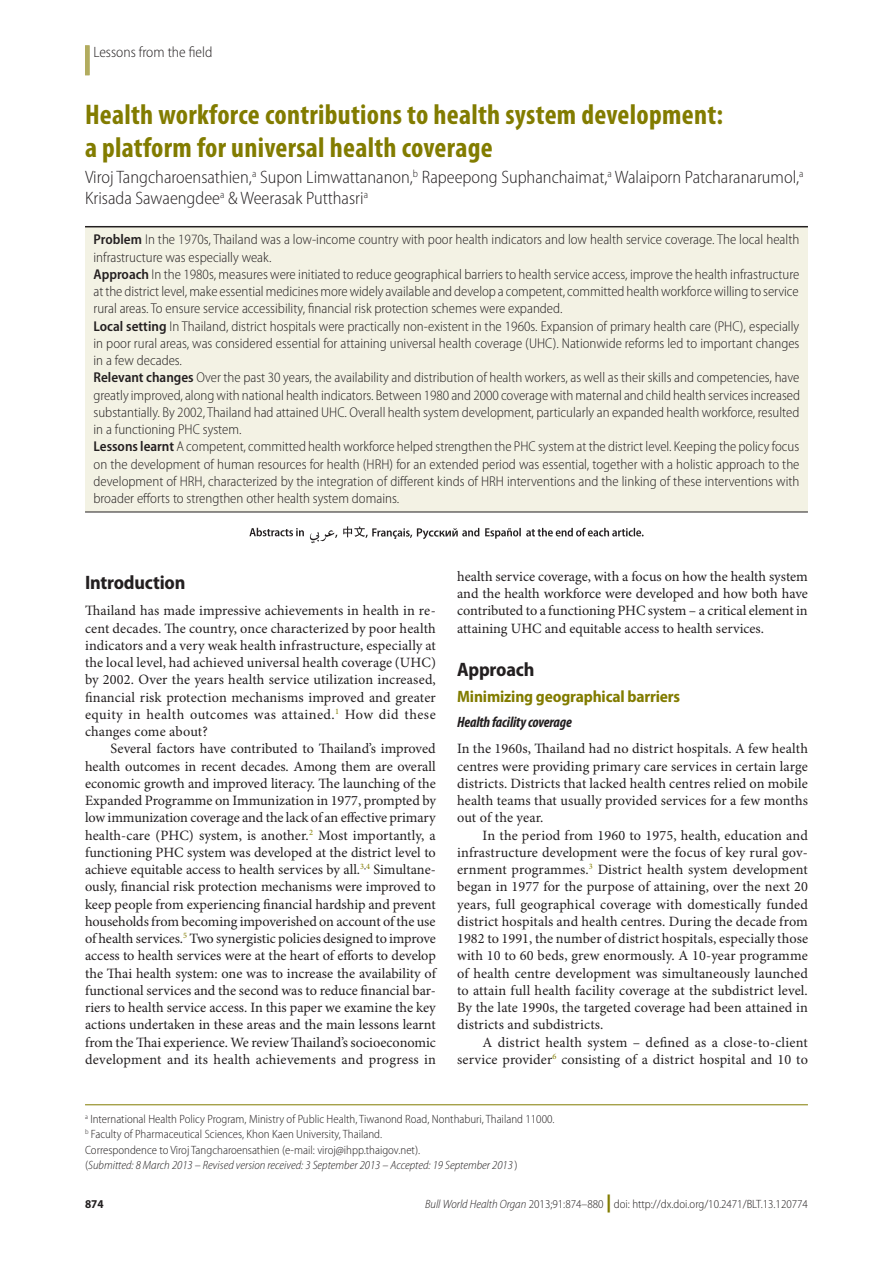
<style>
.page{position:relative;width:893px;height:1263px;background:#fff}
.page>*{position:absolute;margin:0;border:0;box-sizing:border-box;transform-origin:0 0}
.Article_Title{font:700 condensed 28.5px/33.8px "Myriad Pro";letter-spacing:.01em;color:#827c00}
.Head_1{font:700 semi-condensed 19.5px "Myriad Pro";letter-spacing:-.01em;color:#231f20}
.Authors{font:300 semi-condensed 18px/21px "Myriad Pro";color:#231f20}
.Head_2_no_space_abov{font:700 semi-condensed 16.5px "Myriad Pro";letter-spacing:-.01em;color:#827c00}
.Head_3_no_space_abov{font:italic 700 condensed 15px "Myriad Pro";letter-spacing:-.01em;color:#231f20}
.Section_Title{font:300 semi-condensed 15px "Myriad Pro";color:#231f20}
.Para_Ind{font:14.25px/17.2px "Minion Pro";letter-spacing:.01em;color:#231f20;text-align:justify}
.Abstract_No_Ind{font:300 semi-condensed 14.25px/17.2px "Myriad Pro";color:#231f20;text-align:justify}
.Para_No_Ind{font:14.25px/17.2px "Minion Pro";letter-spacing:.01em;color:#231f20;text-align:justify}
.Affiliations{font:300 semi-condensed 12px "Myriad Pro";color:#231f20}
.Submission_info{font:italic 300 semi-condensed 12px "Myriad Pro";color:#231f20}
.t1{font:700 semi-condensed 12px "Myriad Pro";color:#231f20}
.s1{font-weight:600}
.s2{font-style:normal}
.s3{font-style:italic}
.s4{font-weight:900;font-stretch:normal;font-size:18px;color:#827c00}
</style>
<div class="page">
<div style="left:85px;top:45px;width:5px;height:30px;background:#b2ac5f"></div>
<div style="left:85px;top:226px;width:723px;height:286px;background:#f3f2e4"></div>
<hr style="left:85px;top:1104px;width:723px;height:1px;background:#827c00">
<hr style="left:85px;top:226px;width:723px;height:1px;background:#231f20">
<hr style="left:85px;top:512px;width:723px;height:1px;background:#231f20">
<svg style="left:310px;top:526px;width:334px;height:17px"></svg>
<svg style="left:249px;top:528px;width:55px;height:8px"></svg>
<p class="Section_Title" style="left:94px;top:44px;width:120px">Lessons from the field</p>
<p class="Article_Title" style="left:85px;top:98px;width:640px">Health workforce contributions to health system development: a platform for universal health coverage</p>
<p class="Authors" style="left:85px;top:167px;width:720px">Viroj Tangcharoensathien,<sup>a</sup> Supon Limwattananon,<sup>b</sup> Rapeepong Suphanchaimat,<sup>a</sup> Walaiporn Patcharanarumol,<sup>a<br></sup>Krisada Sawaengdee<sup>a</sup> &amp; Weerasak Putthasri<sup>a</sup></p>
<p class="Abstract_No_Ind" style="left:94px;top:231px;width:707px"><span class="s1">Problem</span> In the 1970s, Thailand was a low-income country with poor health indicators and low health service coverage. The local health infrastructure was especially weak.</p>
<p class="Abstract_No_Ind" style="left:94px;top:266px;width:707px"><span class="s1">Approach</span> In the 1980s, measures were initiated to reduce geographical barriers to health service access, improve the health infrastructure at the district level, make essential medicines more widely available and develop a competent, committed health workforce willing to service rural areas. To ensure service accessibility, financial risk protection schemes were expanded.</p>
<p class="Abstract_No_Ind" style="left:94px;top:318px;width:707px"><span class="s1">Local setting</span> In Thailand, district hospitals were practically non-existent in the 1960s. Expansion of primary health care (PHC), especially in poor rural areas, was considered essential for attaining universal health coverage (UHC). Nationwide reforms led to important changes in a few decades.</p>
<p class="Abstract_No_Ind" style="left:94px;top:369px;width:708px"><span class="s1">Relevant changes</span> Over the past 30 years, the availability and distribution of health workers, as well as their skills and competencies, have greatly improved, along with national health indicators. Between 1980 and 2000 coverage with maternal and child health services increased substantially. By 2002, Thailand had attained UHC. Overall health system development, particularly an expanded health workforce, resulted in a functioning PHC system.</p>
<p class="Abstract_No_Ind" style="left:94px;top:438px;width:707px"><span class="s1">Lessons learnt</span> A competent, committed health workforce helped strengthen the PHC system at the district level. Keeping the policy focus on the development of human resources for health (HRH) for an extended period was essential, together with a holistic approach to the development of HRH, characterized by the integration of different kinds of HRH interventions and the linking of these interventions with broader efforts to strengthen other health system domains.</p>
<p class="Head_1" style="left:85px;top:572px;width:102px">Introduction</p>
<p class="Para_No_Ind" style="left:85px;top:603px;width:352px">Thailand has made impressive achievements in health in re&shy;cent decades. The country, once characterized by poor health indicators and a very weak health infrastructure, especially at the local level, had achieved universal health coverage (UHC) by 2002. Over the years health service utilization increased, financial risk protection mechanisms improved and greater equity in health outcomes was attained.<sup>1</sup> How did these changes come about?</p>
<p class="Para_Ind" style="left:85px;top:741px;width:353px;text-indent:26px">Several factors have contributed to Thailand’s improved health outcomes in recent decades. Among them are overall economic growth and improved literacy. The launching of the Expanded Programme on Immunization in 1977, prompted by low immunization coverage and the lack of an effective primary health-care (PHC) system, is another.<sup>2</sup> Most importantly, a functioning PHC system was developed at the district level to achieve equitable access to health services by all.<sup>3</sup><sup>,</sup><sup>4</sup> Simultane&shy;ously, financial risk protection mechanisms were improved to keep people from experiencing financial hardship and prevent households from becoming impoverished on account of the use of health services.<sup>5</sup> Two synergistic policies designed to improve access to health services were at the heart of efforts to develop the Thai health system: one was to increase the availability of functional services and the second was to reduce financial bar&shy;riers to health service access. In this paper we examine the key actions undertaken in these areas and the main lessons learnt from the Thai experience. We review Thailand’s socioeconomic development and its health achievements and progress in</p>
<p class="Para_Ind" style="left:457px;top:568px;width:352px">health service coverage, with a focus on how the health system and the health workforce were developed and how both have contributed to a functioning PHC system – a critical element in attaining UHC and equitable access to health services.</p>
<p class="Head_1" style="left:457px;top:658px;width:79px">Approach</p>
<p class="Head_2_no_space_abov" style="left:457px;top:687px;width:225px">Minimizing geographical barriers</p>
<p class="Head_3_no_space_abov" style="left:457px;top:714px;width:116px">Health facility coverage</p>
<p class="Para_No_Ind" style="left:457px;top:741px;width:352px">In the 1960s, Thailand had no district hospitals. A few health centres were providing primary care services in certain large districts. Districts that lacked health centres relied on mobile health teams that usually provided services for a few months out of the year.</p>
<p class="Para_Ind" style="left:457px;top:827px;width:353px;text-indent:26px">In the period from 1960 to 1975, health, education and infrastructure development were the focus of key rural gov&shy;ernment programmes.<sup>3</sup> District health system development began in 1977 for the purpose of attaining, over the next 20 years, full geographical coverage with domestically funded district hospitals and health centres. During the decade from 1982 to 1991, the number of district hospitals, especially those with 10 to 60 beds, grew enormously. A 10-year programme of health centre development was simultaneously launched to attain full health facility coverage at the subdistrict level.<br>By the late 1990s, the targeted coverage had been attained in districts and subdistricts.</p>
<p class="Para_Ind" style="left:457px;top:1034px;width:352px;text-align:right">A district health system – defined as a close-to-client service provider<sup>6</sup> consisting of a district hospital and 10 to</p>
<p class="Affiliations" style="left:85px;top:1112px;width:471px"><sup>a</sup> International Health Policy Program, Ministry of Public Health, Tiwanond Road, Nonthaburi, Thailand 11000.</p>
<p class="Affiliations" style="left:85px;top:1128px;width:299px"><sup>b</sup> Faculty of Pharmaceutical Sciences, Khon Kaen University, Thailand.</p>
<p class="Affiliations" style="left:85px;top:1143px;width:337px">Correspondence to Viroj Tangcharoensathien (e-mail: viroj@ihpp.thaigov.net).</p>
<p class="Submission_info" style="left:85px;top:1159px;width:434px"><span class="s2">(</span>Submitted: 8 March 2013 – Revised version received: 3 September 2013 – Accepted: 19 September 2013 <span class="s2">)</span></p>
<p class="t1" style="left:85px;top:1197px;width:20px">874</p>
<p class="Affiliations" style="left:425px;top:1198px;width:384px"><span class="s3">Bull World Health Organ</span> 2013;91:874–880 <span class="s4">|</span> doi: http://dx.doi.org/10.2471/BLT.13.120774</p>
</div>
